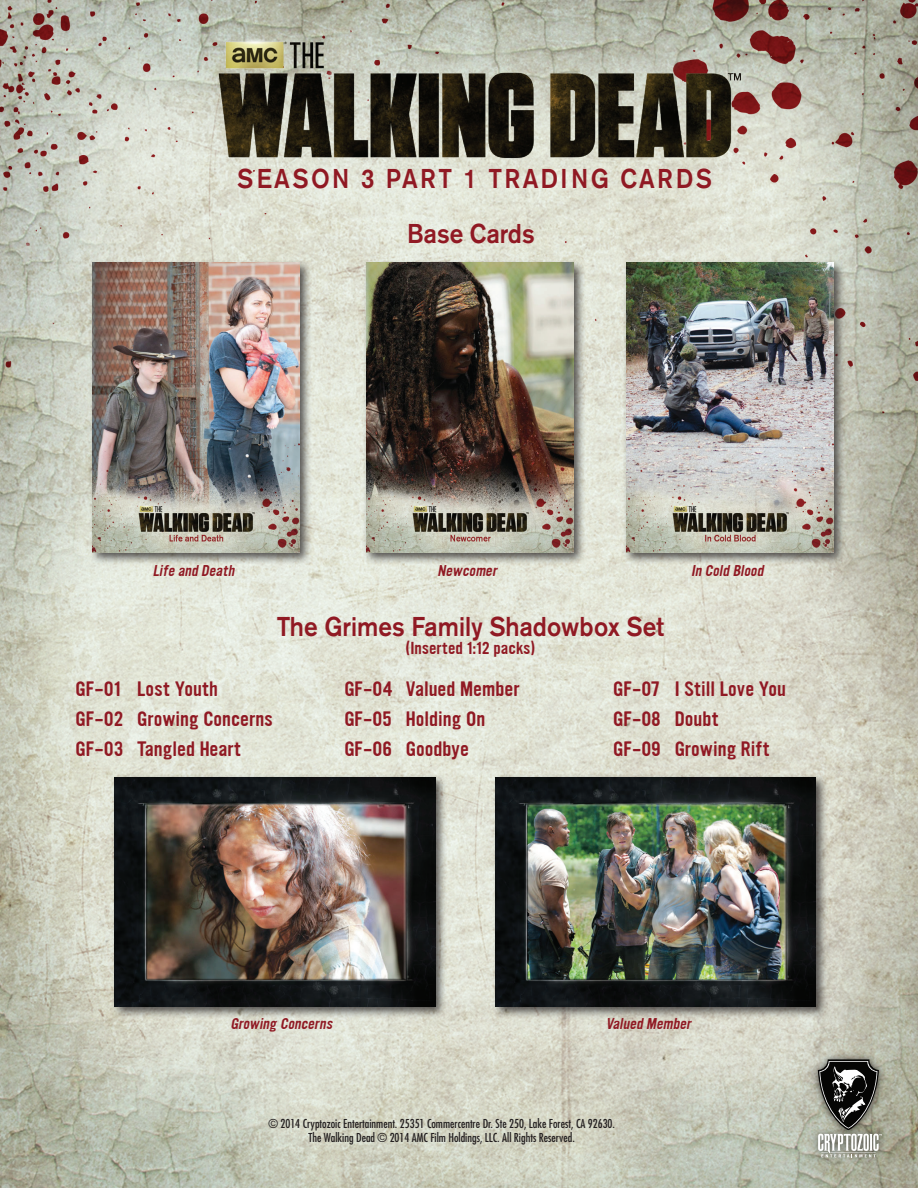
<style>
.page{position:relative;width:918px;height:1188px;background:#fff}
.page>*{position:absolute;margin:0;border:0;box-sizing:border-box;transform-origin:0 0}
.t1{font:500 27px/55.5px "Akzidenz Grotesk BE";letter-spacing:.1em;color:#901923;text-align:center;scale:.9 1}
.t2{font:500 27px "Akzidenz Grotesk BE";color:#901923;scale:.9 1}
.t3{font:18px/30px "Ultramagnetic";color:#901923}
.t4{font:15px "Ultramagnetic";color:#901923}
.t5{font:italic 13.5px "Ultramagnetic";color:#901923}
.t6{font:condensed 12px/14.4px "Futura";color:#231f20;text-align:center}
</style>
<div class="page">
<img style="left:0;top:0;width:918px;height:1188px">
<div style="left:810px;top:1052px;width:79px;height:113px;background:#231f20;opacity:.75"></div>
<svg style="left:818px;top:1059px;width:64px;height:98px;background:#74756e"></svg>
<div style="left:89px;top:259px;width:224px;height:306px;background:#231f20;opacity:.75"></div>
<img style="left:93px;top:263px;width:207px;height:290px">
<div style="left:363px;top:259px;width:223px;height:306px;background:#231f20;opacity:.75"></div>
<img style="left:366px;top:263px;width:207px;height:290px">
<div style="left:623px;top:259px;width:223px;height:306px;background:#231f20;opacity:.75"></div>
<img style="left:626px;top:263px;width:207px;height:290px">
<div style="left:111px;top:774px;width:337px;height:245px;background:#231f20;opacity:.75"></div>
<img style="left:115px;top:777px;width:320px;height:229px">
<div style="left:492px;top:774px;width:336px;height:245px;background:#231f20;opacity:.75"></div>
<img style="left:496px;top:777px;width:320px;height:229px">
<img style="left:187px;top:29px;width:568px;height:135px">
<h1 class="t1" style="left:237px;top:150px;width:529px">SEASON 3 PART 1 TRADING CARDS<br>Base Cards</h1>
<p class="t5" style="left:153px;top:561px;width:87px">Life and Death</p>
<p class="t5" style="left:438px;top:561px;width:64px">Newcomer</p>
<p class="t5" style="left:691px;top:561px;width:77px">In Cold Blood</p>
<h1 class="t2" style="left:277px;top:610px;width:432px">The Grimes Family Shadowbox Set</h1>
<p class="t4" style="left:406px;top:637px;width:131px">(Inserted 1:12 packs)</p>
<p class="t3" style="left:76px;top:675px;width:199px">GF-01 Lost Youth<br>GF-02 Growing Concerns<br>GF-03 Tangled Heart</p>
<p class="t3" style="left:344px;top:675px;width:177px">GF-04 Valued Member<br>GF-05 Holding On<br>GF-06 Goodbye</p>
<p class="t3" style="left:613px;top:675px;width:174px">GF-07 I Still Love You<br>GF-08 Doubt<br>GF-09 Growing Rift</p>
<p class="t5" style="left:230px;top:1014px;width:107px">Growing Concerns</p>
<p class="t5" style="left:606px;top:1014px;width:90px">Valued Member</p>
<p class="t6" style="left:268px;top:1116px;width:348px">© 2014 Cryptozoic Entertainment. 25351 Commercentre Dr. Ste 250, Lake Forest, CA 92630.<br>The Walking Dead © 2014 AMC Film Holdings, LLC. All Rights Reserved.</p>
</div>
